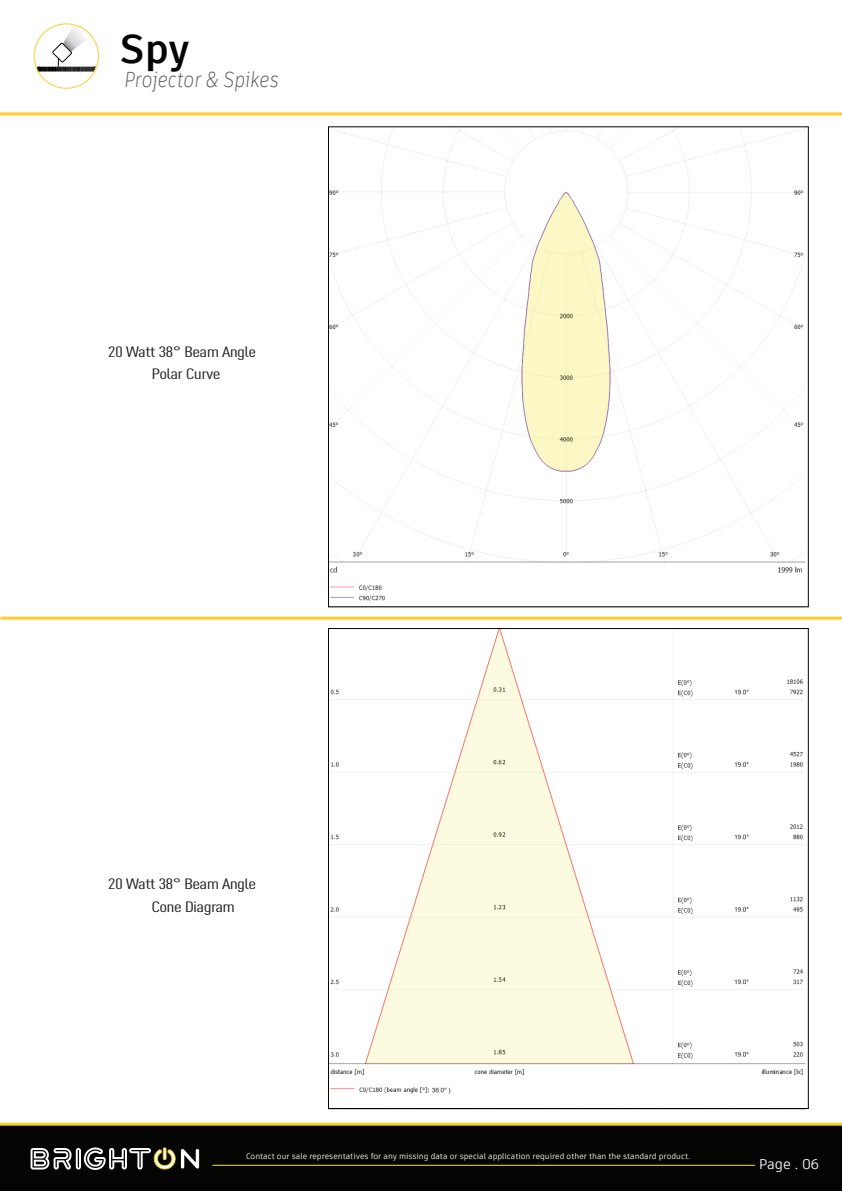
<style>
.page{position:relative;width:842px;height:1191px;background:#fff}
.page>*{position:absolute;margin:0;border:0;box-sizing:border-box;transform-origin:0 0}
.t1{font:700 40px "Artifakt Element";color:#040503}
.t2{font:italic 300 21px "Artifakt Element";color:#595959;scale:.86 1}
.t3{font:14.8px "DIN Cond";letter-spacing:-.03em;color:#231f20;scale:1.48 1}
.t4{font:14px "Artifakt Element";color:#fff}
.t5{font:8px "Artifakt Element";color:#fff}
</style>
<div class="page">
<hr style="left:0;top:616px;width:842px;height:3px;background:#ffce2e">
<img style="left:328px;top:128px;width:480px;height:480px">
<img style="left:328px;top:630px;width:478px;height:480px">
<div style="left:0;top:1125px;width:842px;height:66px;background:#040503"></div>
<hr style="left:213px;top:1164px;width:542px;height:1px;background:#f7e80c">
<hr style="left:0;top:1122px;width:842px;height:3px;background:#f7cf1f">
<hr style="left:0;top:112px;width:842px;height:3px;background:#ffce2e">
<div style="left:34px;top:23px;width:65px;height:66px;border:1px solid #fecd31;border-radius:50%"></div>
<svg style="left:37px;top:25px;width:59px;height:46px"></svg>
<svg style="left:31px;top:1147px;width:168px;height:23px"></svg>
<h1 class="t1" style="left:120px;top:21px;width:71px">Spy</h1>
<h2 class="t2" style="left:124px;top:65px;width:181px">Projector &amp; Spikes</h2>
<h3 class="t3" style="left:108px;top:343px;width:102px">20 Watt 38° Beam Angle</h3>
<h3 class="t3" style="left:151px;top:365px;width:48px">Polar Curve</h3>
<h3 class="t3" style="left:108px;top:875px;width:102px">20 Watt 38° Beam Angle</h3>
<h3 class="t3" style="left:151px;top:898px;width:58px">Cone Diagram</h3>
<p class="t5" style="left:246px;top:1150px;width:446px">Contact our sale representatives for any missing data or special application required other than the standard product.</p>
<h3 class="t4" style="left:759px;top:1154px;width:62px">Page . 06</h3>
</div>
